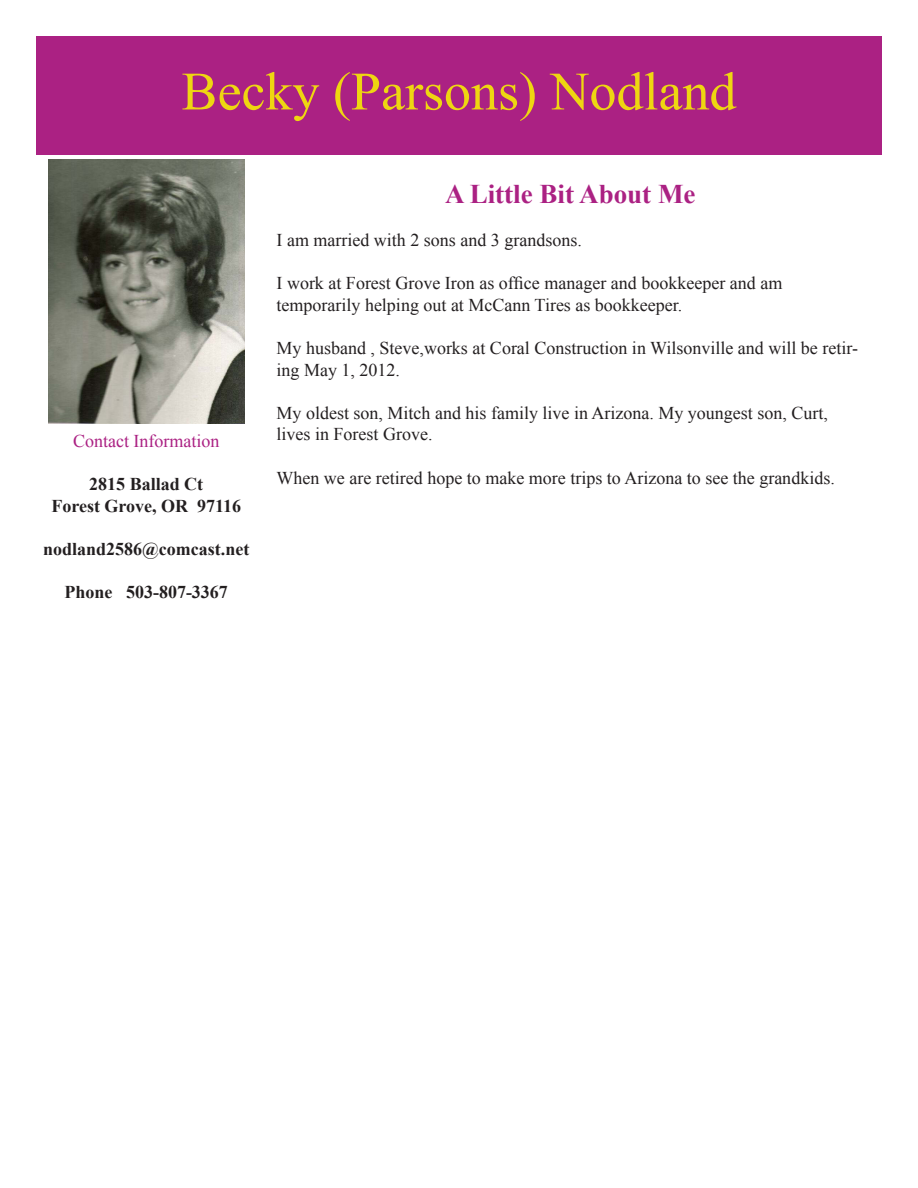
<style>
.page{position:relative;width:918px;height:1188px;background:#fff}
.page>*{position:absolute;margin:0;border:0;box-sizing:border-box;transform-origin:0 0}
.t1{font:54px "Times New Roman";color:#eed611}
.t2{font:700 27px "Times New Roman";color:#ab2183}
.t3{font:18px/21.6px "Times New Roman";color:#231f20}
.t4{font:700 18px/21.6px "Times New Roman";color:#231f20;text-align:center}
.t5{font:18px "Times New Roman";color:#ab2183}
</style>
<div class="page">
<div style="left:36px;top:36px;width:846px;height:118px;background:#ab2183"></div>
<img style="left:48px;top:159px;width:197px;height:265px">
<h1 class="t1" style="left:182px;top:55px;width:556px">Becky (Parsons) Nodland</h1>
<p class="t5" style="left:73px;top:429px;width:148px">Contact Information</p>
<p class="t4" style="left:51px;top:473px;width:191px">2815 Ballad Ct<br>Forest Grove, OR 97116</p>
<p class="t4" style="left:43px;top:538px;width:208px">nodland2586@comcast.net</p>
<p class="t4" style="left:65px;top:581px;width:165px">Phone 503-807-3367</p>
<h2 class="t2" style="left:445px;top:175px;width:252px">A Little Bit About Me</h2>
<p class="t3" style="left:277px;top:229px;width:307px">I am married with 2 sons and 3 grandsons.</p>
<p class="t3" style="left:277px;top:272px;width:507px">I work at Forest Grove Iron as office manager and bookkeeper and am temporarily helping out at McCann Tires as bookkeeper.</p>
<p class="t3" style="left:277px;top:337px;width:583px">My husband , Steve,works at Coral Construction in Wilsonville and will be retir&shy;ing May 1, 2012.</p>
<p class="t3" style="left:277px;top:402px;width:553px">My oldest son, Mitch and his family live in Arizona. My youngest son, Curt, lives in Forest Grove.</p>
<p class="t3" style="left:277px;top:467px;width:560px">When we are retired hope to make more trips to Arizona to see the grandkids.</p>
</div>
